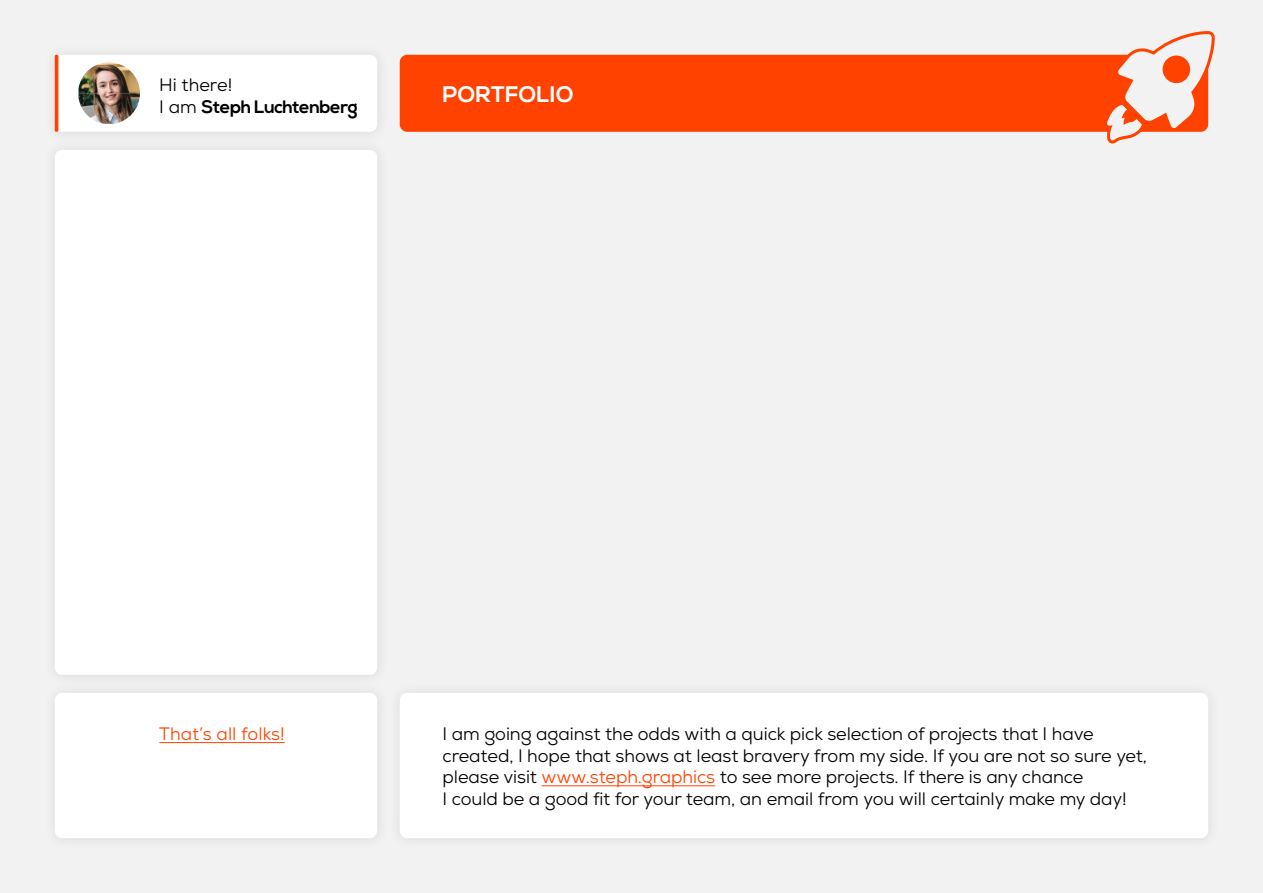
<style>
.page{position:relative;width:1263px;height:893px;background:#fff}
.page>*{position:absolute;margin:0;border:0;box-sizing:border-box;transform-origin:0 0}
.t1{font:700 22.5px "Nexa";color:#fff}
.t2{font:18px/21.6px "Nexa";letter-spacing:-.005em;color:#000}
.t3{font:700 18px/22.4px "Nexa";letter-spacing:-.025em;color:#000}
.t4{font:18px "Nexa";color:#ff4200}
.s1{font-weight:400}
.s2{color:#ff4200}
</style>
<div class="page">
<div style="left:0;top:0;width:1262px;height:893px;background:#f2f2f2"></div>
<div style="left:42px;top:137px;width:349px;height:551px;background:#ededed"></div>
<div style="left:55px;top:150px;width:322px;height:525px;background:#fff;border-radius:8px"></div>
<div style="left:42px;top:42px;width:349px;height:103px;background:#eee"></div>
<div style="left:54px;top:55px;width:323px;height:77px;background:#fff"></div>
<div style="left:42px;top:680px;width:349px;height:171px;background:#eee"></div>
<div style="left:55px;top:693px;width:322px;height:145px;background:#fff;border-radius:8px"></div>
<div style="left:400px;top:55px;width:808px;height:77px;background:#ff4200;border-radius:8px"></div>
<hr style="left:55px;top:55px;width:3px;height:77px;background:#ff4200;border-radius:2px">
<hr style="left:159px;top:742px;width:126px;height:1px;background:#ff4200">
<img style="left:79px;top:62px;width:61px;height:62px">
<svg style="left:1103px;top:31px;width:110px;height:113px"></svg>
<div style="left:387px;top:680px;width:835px;height:171px;background:#eee"></div>
<div style="left:400px;top:693px;width:808px;height:145px;background:#fff;border-radius:8px"></div>
<hr style="left:541px;top:785px;width:174px;height:1px;background:#ff4200">
<p class="t3" style="left:159px;top:74px;width:200px"><span class="s1">Hi there!<br>I am</span> Steph Luchtenberg</p>
<p class="t1" style="left:442px;top:81px;width:133px">PORTFOLIO</p>
<p class="t4" style="left:159px;top:722px;width:127px">That’s all folks!</p>
<p class="t2" style="left:442px;top:723px;width:706px">I am going against the odds with a quick pick selection of projects that I have created, I hope that shows at least bravery from my side. If you are not so sure yet, please visit <span class="s2">www.steph.graphics</span> to see more projects. If there is any chance<br>I could be a good fit for your team, an email from you will certainly make my day!</p>
</div>
